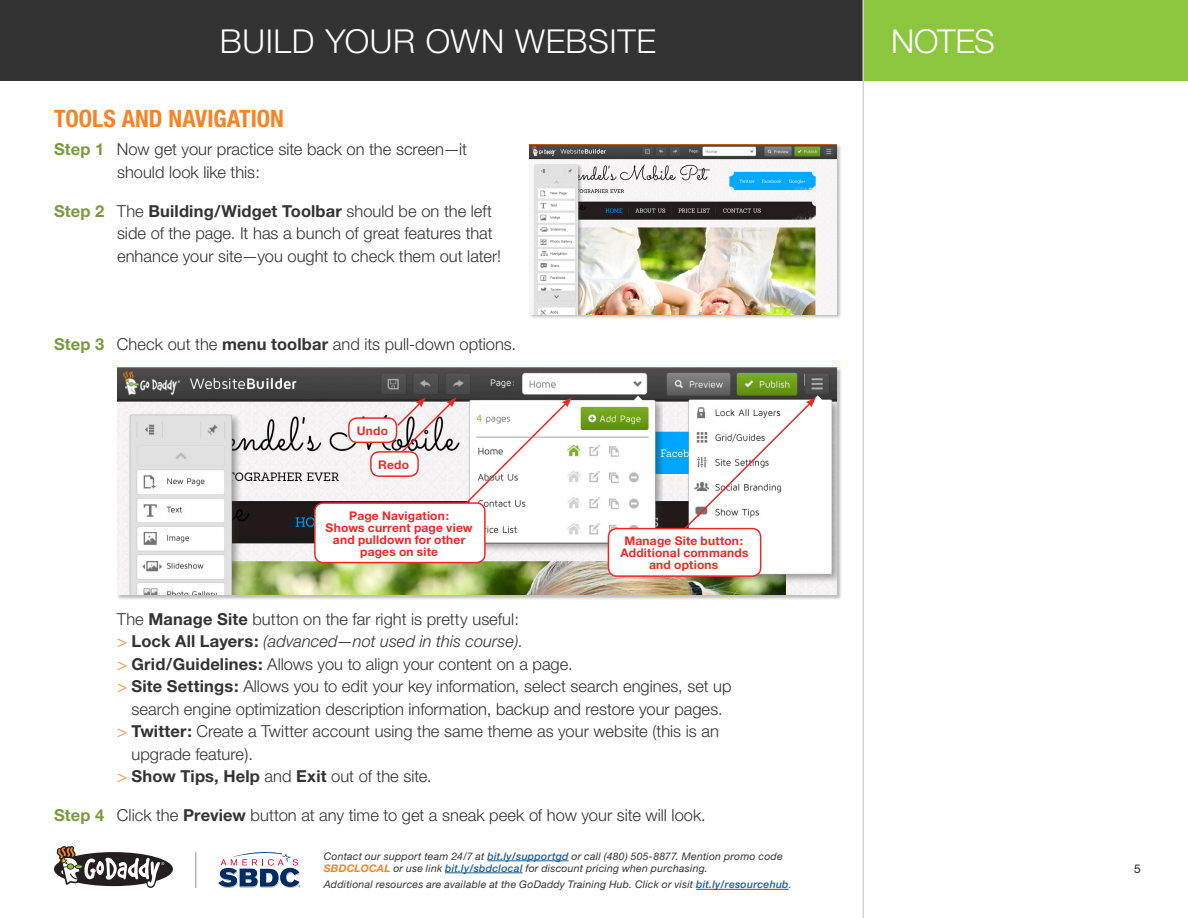
<style>
.page{position:relative;width:1188px;height:918px;background:#fff}
.page>*{position:absolute;margin:0;border:0;box-sizing:border-box;transform-origin:0 0}
.t1{font:300 33px "Helvetica Neue";letter-spacing:.02em;color:#fff}
.Orange_Subhead{font:700 condensed 24px "Helvetica Neue";color:#f58427}
.body{font:300 16.5px/22.5px "Helvetica Neue";color:#323332}
.body-2{font:italic 300 16.5px "Helvetica Neue";color:#323332}
.body-3{font:700 16.5px "Helvetica Neue";letter-spacing:.01em;color:#323332}
.label{font:700 12px/12px "Helvetica Neue";letter-spacing:.015em;color:#ee2823;text-align:center}
.t2{font:12px "Helvetica Neue";color:#231f20}
.t3{font:italic 10.5px/12px "Helvetica Neue";letter-spacing:.02em;color:#323332}
.s1{font-weight:700;color:#799b3d}
.s2{font-weight:700}
.s3{font-style:normal;color:#f58427}
.s4{font-weight:700;font-style:normal}
.s5{color:#f58427}
.s6{font-weight:300;color:#f58427}
.s7{font-weight:300}
.s8{font-weight:500;color:#175d9e}
.s9{font-weight:700;color:#f58427}
</style>
<div class="page">
<div style="left:116px;top:367px;width:726px;height:233px;background:#231f20;opacity:.3"></div>
<img style="left:117px;top:368px;width:720px;height:227px">
<div style="left:371px;top:452px;width:47px;height:24px;background:#fff;border-radius:8px"></div>
<div style="left:370px;top:451px;width:49px;height:26px;border:2px solid #ee2823;border-radius:8px"></div>
<div style="left:349px;top:418px;width:48px;height:24px;background:#fff;border-radius:8px"></div>
<div style="left:348px;top:417px;width:49px;height:26px;border:2px solid #ee2823;border-radius:8px"></div>
<svg style="left:382px;top:397px;width:190px;height:120px"></svg>
<div style="left:315px;top:503px;width:170px;height:60px;background:#fff;border-radius:8px"></div>
<div style="left:314px;top:502px;width:172px;height:61px;border:2px solid #ee2823;border-radius:8px"></div>
<svg style="left:669px;top:397px;width:147px;height:147px"></svg>
<div style="left:608px;top:529px;width:153px;height:47px;background:#fff;border-radius:8px"></div>
<div style="left:608px;top:528px;width:153px;height:49px;border:2px solid #ee2823;border-radius:8px"></div>
<div style="left:529px;top:143px;width:313px;height:177px;background:#231f20;opacity:.3"></div>
<img style="left:529px;top:144px;width:308px;height:170px">
<div style="left:0;top:0;width:864px;height:81px;background:#323332"></div>
<hr style="left:862px;top:0;width:2px;height:918px;background:#d1d2d4">
<div style="left:864px;top:0;width:324px;height:81px;background:#8bc63e"></div>
<hr style="left:195px;top:852px;width:1px;height:36px;background:#939598">
<svg style="left:218px;top:852px;width:83px;height:36px"></svg>
<hr style="left:487px;top:861px;width:82px;height:1px;background:#175d9e">
<hr style="left:445px;top:873px;width:78px;height:1px;background:#175d9e">
<hr style="left:696px;top:889px;width:93px;height:1px;background:#175d9e">
<div style="left:54px;top:852px;width:119px;height:34px;background:#231f20;border-radius:50%"></div>
<svg style="left:57px;top:846px;width:107px;height:42px"></svg>
<h1 class="t1" style="left:220px;top:22px;width:438px">BUILD YOUR OWN WEBSITE</h1>
<h1 class="t1" style="left:891px;top:22px;width:106px">NOTES</h1>
<p class="Orange_Subhead" style="left:54px;top:104px;width:231px">TOOLS AND NAVIGATION</p>
<p class="body" style="left:117px;top:138px;width:352px;text-indent:-63px"><span class="s1">Step 1</span> Now get your practice site back on the screen—it should look like this:</p>
<p class="body" style="left:117px;top:199px;width:386px;text-indent:-63px"><span class="s1">Step 2</span> The <span class="s2">Building/Widget Toolbar</span> should be on the left side of the page. It has a bunch of great features that enhance your site—you ought to check them out later!</p>
<p class="body" style="left:54px;top:332px;width:461px"><span class="s1">Step 3</span> Check out the <span class="s2">menu toolbar</span> and its pull-down options.</p>
<p class="label" style="left:357px;top:424px;width:33px">Undo</p>
<p class="label" style="left:378px;top:458px;width:32px">Redo</p>
<p class="label" style="left:326px;top:509px;width:149px">Page Navigation:<br>Shows current page view and pulldown for other pages on site</p>
<p class="label" style="left:620px;top:535px;width:130px">Manage Site button:<br>Additional commands and options</p>
<p class="body" style="left:117px;top:608px;width:404px">The <span class="s2">Manage Site</span> button on the far right is pretty useful:</p>
<p class="body-2" style="left:117px;top:632px;width:408px"><span class="s3">&gt;</span> <span class="s4">Lock All Layers:</span> (advanced—not used in this course).</p>
<p class="body" style="left:117px;top:653px;width:454px"><span class="s5">&gt;</span> <span class="s2">Grid/Guidelines:</span> Allows you to align your content on a page.</p>
<p class="body" style="left:117px;top:675px;width:616px;text-align:center"><span class="s5">&gt;</span> <span class="s2">Site Settings:</span> Allows you to edit your key information, select search engines, set up search engine optimization description information, backup and restore your pages.</p>
<p class="body" style="left:131px;top:720px;width:589px;text-indent:-14px"><span class="s5">&gt;</span> <span class="s2">Twitter:</span> Create a Twitter account using the same theme as your website (this is an upgrade feature).</p>
<p class="body-3" style="left:117px;top:766px;width:313px"><span class="s6">&gt;</span> Show Tips, Help <span class="s7">and</span> Exit <span class="s7">out of the site.</span></p>
<p class="body" style="left:54px;top:804px;width:650px"><span class="s1">Step 4</span> Click the <span class="s2">Preview</span> button at any time to get a sneak peek of how your site will look.</p>
<p class="t3" style="left:324px;top:850px;width:460px">Contact our support team 24/7 at <span class="s8">bit.ly/supportgd</span> or call (480) 505-8877. Mention promo code<br><span class="s9">SBDCLOCAL</span> or use link <span class="s8">bit.ly/sbdclocal</span> for discount pricing when purchasing.</p>
<p class="t3" style="left:324px;top:878px;width:469px">Additional resources are available at the GoDaddy Training Hub. Click or visit <span class="s8">bit.ly/resourcehub</span>.</p>
<p class="t2" style="left:1134px;top:862px;width:8px">5</p>
</div>
